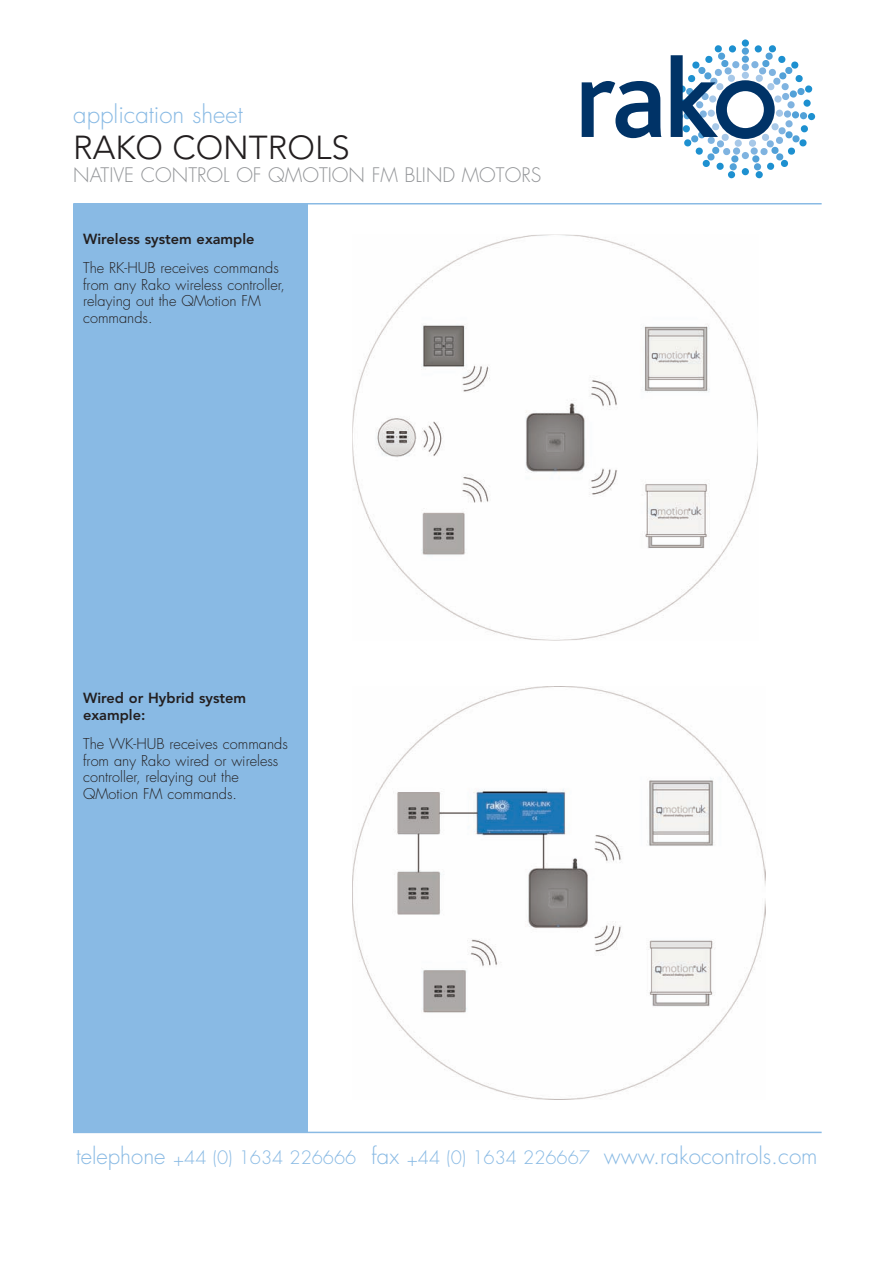
<style>
.page{position:relative;width:893px;height:1263px;background:#fff}
.page>*{position:absolute;margin:0;border:0;box-sizing:border-box;transform-origin:0 0}
.t1{font:300 33px "Avenir";color:#231f20}
.t2{font:300 24px "Futura";color:#89bae4}
.t3{font:300 19.5px "Futura";color:#939598}
.t4{font:300 18px "Futura";color:#89bae4}
.t5{font:300 14.55px/16.5px "Futura";color:#231f20}
.t6{font:800 14.55px/16.5px "Avenir";color:#231f20}
.s1{font-size:22.2px}
.s2{font-size:22.5px}
</style>
<div class="page">
<hr style="left:73px;top:203px;width:749px;height:1px;background:#89bae4">
<hr style="left:73px;top:1132px;width:749px;height:1px;background:#89bae4">
<div style="left:73px;top:204px;width:235px;height:928px;background:#89bae4"></div>
<div style="left:742px;top:39px;width:7px;height:8px;background:#1d90d0;border-radius:50%"></div>
<div style="left:728px;top:171px;width:7px;height:7px;background:#1d90d0;border-radius:3px"></div>
<div style="left:755px;top:171px;width:8px;height:7px;background:#1d90d0;border-radius:3px"></div>
<div style="left:808px;top:113px;width:7px;height:7px;background:#1d90d0;border-radius:50%"></div>
<div style="left:742px;top:168px;width:7px;height:7px;background:#1d90d0;border-radius:50%"></div>
<svg style="left:582px;top:81px;width:79px;height:57px"></svg>
<svg style="left:671px;top:45px;width:142px;height:125px"></svg>
<img style="left:352px;top:235px;width:406px;height:405px">
<img style="left:352px;top:687px;width:413px;height:412px">
<h2 class="t2" style="left:73px;top:103px;width:171px">application sheet</h2>
<h1 class="t1" style="left:73px;top:128px;width:278px">RAKO CONTROLS</h1>
<h3 class="t3" style="left:73px;top:165px;width:470px">NATIVE CONTROL OF QMOTION FM BLIND MOTORS</h3>
<p class="t6" style="left:83px;top:231px;width:173px">Wireless system example</p>
<p class="t5" style="left:83px;top:261px;width:203px">The RK-HUB receives commands from any Rako wireless controller, relaying out the QMotion FM commands.</p>
<p class="t6" style="left:83px;top:690px;width:164px">Wired or Hybrid system example:</p>
<p class="t5" style="left:83px;top:737px;width:206px">The WK-HUB receives commands from any Rako wired or wireless controller, relaying out the<br>QMotion FM commands.</p>
<p class="t4" style="left:76px;top:1149px;width:743px"><span class="s1">telephone</span> +44 (0) 1634 226666 <span class="s1">fax</span> +44 (0) 1634 226667 <span class="s2">www.rakocontrols.com</span></p>
</div>
